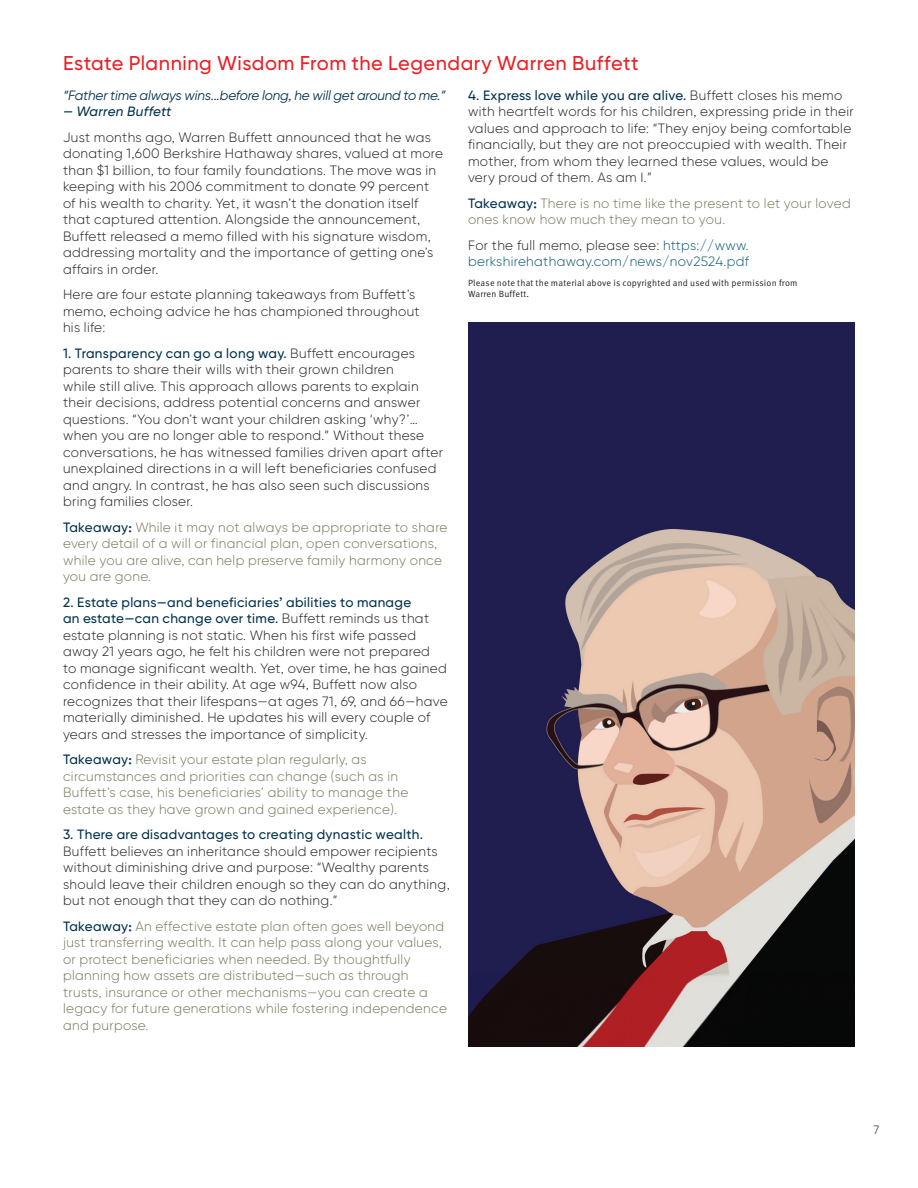
<style>
.page{position:relative;width:918px;height:1188px;background:#fff}
.page>*{position:absolute;margin:0;border:0;box-sizing:border-box;transform-origin:0 0}
.t1{font:500 19.95px "Gilroy BN";letter-spacing:.025em;color:#ee1d23}
.t2{font:300 13.5px/16.5px "Gilroy BN";letter-spacing:.025em;color:#231f20}
.t3{font:300 13.5px/16.5px "Gilroy BN";letter-spacing:.025em;color:#78755b}
.t4{font:300 13.5px/16.5px "Gilroy BN";letter-spacing:.025em;color:#0c5977}
.t5{font:italic 13.5px "Gilroy BN";letter-spacing:-.01em;color:#00314d}
.t6{font:500 13.5px "Gilroy BN";letter-spacing:.025em;color:#00314d}
.t7{font:italic 500 13.5px "Gilroy BN";letter-spacing:.025em;color:#00314d}
.t8{font:300 12px "Gilroy BN";color:#231f20}
.t9{font:9px/10.8px "Meta Pro Norm";letter-spacing:.025em;color:#231f20}
.s1{font-weight:500;color:#00314d}
.s2{color:#231f20}
</style>
<div class="page">
<img style="left:468px;top:322px;width:387px;height:725px">
<h1 class="t1" style="left:63px;top:51px;width:577px">Estate Planning Wisdom From the Legendary Warren Buffett</h1>
<p class="t5" style="left:63px;top:87px;width:384px">“Father time always wins...before long, he will get around to me.”</p>
<p class="t7" style="left:63px;top:103px;width:110px">— Warren Buffett</p>
<p class="t2" style="left:63px;top:129px;width:382px">Just months ago, Warren Buffett announced that he was donating 1,600 Berkshire Hathaway shares, valued at more than $1 billion, to four family foundations. The move was in keeping with his 2006 commitment to donate 99 percent of his wealth to charity. Yet, it wasn’t the donation itself that captured attention. Alongside the announcement, Buffett released a memo filled with his signature wisdom, addressing mortality and the importance of getting one’s affairs in order.</p>
<p class="t2" style="left:63px;top:286px;width:358px">Here are four estate planning takeaways from Buffett’s memo, echoing advice he has championed throughout his life:</p>
<p class="t2" style="left:63px;top:345px;width:382px"><span class="s1">1. Transparency can go a long way.</span> Buffett encourages parents to share their wills with their grown children<br>while still alive. This approach allows parents to explain their decisions, address potential concerns and answer questions. “You don’t want your children asking ‘why?’… when you are no longer able to respond.” Without these conversations, he has witnessed families driven apart after unexplained directions in a will left beneficiaries confused and angry. In contrast, he has also seen such discussions bring families closer.</p>
<p class="t3" style="left:63px;top:519px;width:386px"><span class="s1">Takeaway:</span> While it may not always be appropriate to share every detail of a will or financial plan, open conversations, while you are alive, can help preserve family harmony once you are gone.</p>
<p class="t2" style="left:63px;top:594px;width:386px"><span class="s1">2. Estate plans—and beneficiaries’ abilities to manage<br>an estate—can change over time.</span> Buffett reminds us that estate planning is not static. When his first wife passed away 21 years ago, he felt his children were not prepared<br>to manage significant wealth. Yet, over time, he has gained confidence in their ability. At age w94, Buffett now also recognizes that their lifespans—at ages 71, 69, and 66—have materially diminished. He updates his will every couple of years and stresses the importance of simplicity.</p>
<p class="t3" style="left:63px;top:751px;width:347px"><span class="s1">Takeaway:</span> Revisit your estate plan regularly, as circumstances and priorities can change (such as in Buffett’s case, his beneficiaries’ ability to manage the estate as they have grown and gained experience).</p>
<p class="t6" style="left:63px;top:826px;width:362px">3. There are disadvantages to creating dynastic wealth.</p>
<p class="t2" style="left:63px;top:843px;width:388px">Buffett believes an inheritance should empower recipients without diminishing drive and purpose: “Wealthy parents should leave their children enough so they can do anything, but not enough that they can do nothing.”</p>
<p class="t3" style="left:63px;top:918px;width:386px"><span class="s1">Takeaway:</span> An effective estate plan often goes well beyond just transferring wealth. It can help pass along your values, or protect beneficiaries when needed. By thoughtfully planning how assets are distributed—such as through trusts, insurance or other mechanisms—you can create a legacy for future generations while fostering independence and purpose.</p>
<p class="t2" style="left:468px;top:87px;width:387px"><span class="s1">4. Express love while you are alive.</span> Buffett closes his memo with heartfelt words for his children, expressing pride in their values and approach to life: “They enjoy being comfortable financially, but they are not preoccupied with wealth. Their mother, from whom they learned these values, would be very proud of them. As am I.”</p>
<p class="t3" style="left:468px;top:195px;width:384px"><span class="s1">Takeaway:</span> There is no time like the present to let your loved ones know how much they mean to you.</p>
<p class="t4" style="left:468px;top:237px;width:282px"><span class="s2">For the full memo, please see:</span> https://www. berkshirehathaway.com/news/nov2524.pdf</p>
<p class="t9" style="left:468px;top:277px;width:331px">Please note that the material above is copyrighted and used with permission from<br>Warren Buffett.</p>
<p class="t8" style="left:873px;top:1122px;width:7px">7</p>
</div>
